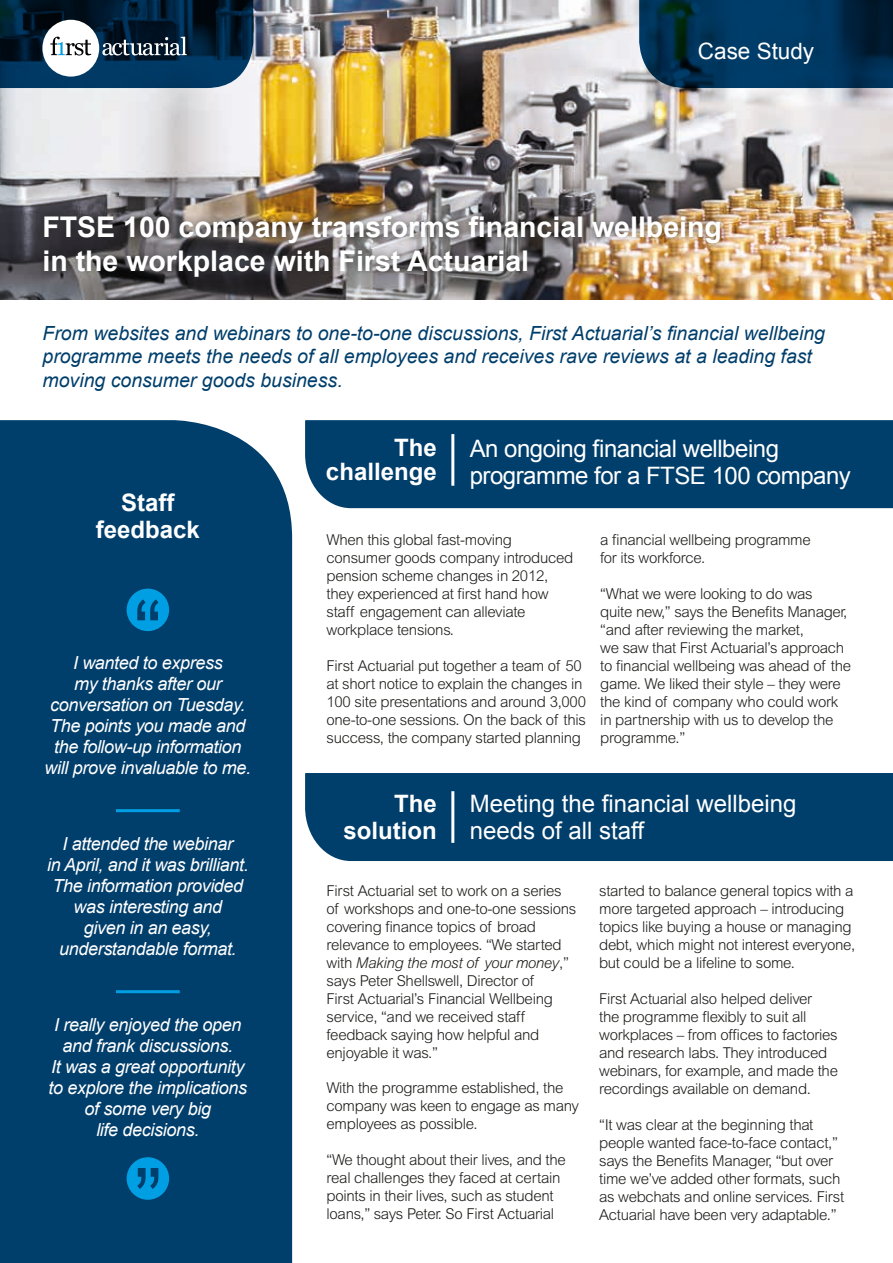
<style>
.page{position:relative;width:893px;height:1263px;background:#fff}
.page>*{position:absolute;margin:0;border:0;box-sizing:border-box;transform-origin:0 0}
.t1{font:700 28.5px/34.2px "Arial";color:#fff}
.t2{font:24px/27px "Arial";letter-spacing:-.02em;color:#fff}
.t3{font:24px/27px "Arial";color:#fff}
.t4{font:700 24px/27px "Arial";color:#fff;text-align:right}
.t5{font:22.5px "Arial";color:#fff}
.t6{font:italic 19.5px/23.4px "Arial";color:#003e6b}
.t7{font:italic 18px/21px "Arial";letter-spacing:-.02em;color:#fff;text-align:center}
.t8{font:300 15px/18px "Arial";letter-spacing:-.02em;color:#1d1d1b}
.s1{font-style:italic}
</style>
<div class="page">
<div style="left:305px;top:773px;width:588px;height:88px;background:#003e6b"></div>
<hr style="left:451px;top:791px;width:3px;height:52px;background:#fff">
<div style="left:0;top:420px;width:292px;height:843px;background:#003e6b"></div>
<img style="left:0;top:0;width:893px;height:300px">
<svg style="left:639px;top:0;width:254px;height:88px;background:#033558"></svg>
<div style="left:37px;top:209px;width:690px;height:75px;background:#1d1d1b;opacity:.6"></div>
<svg style="left:127px;top:589px;width:42px;height:42px;background:#007eba"></svg>
<hr style="left:116px;top:809px;width:64px;height:3px;background:#009fe3">
<hr style="left:116px;top:990px;width:64px;height:3px;background:#009fe3">
<svg style="left:127px;top:1157px;width:42px;height:43px;background:#007db9"></svg>
<div style="left:305px;top:420px;width:588px;height:88px;background:#003e6b"></div>
<hr style="left:451px;top:434px;width:3px;height:52px;background:#fff">
<svg style="left:0;top:0;width:253px;height:88px;background:#24435b"></svg>
<h3 class="t5" style="left:698px;top:36px;width:118px">Case Study</h3>
<h1 class="t1" style="left:42px;top:211px;width:681px">FTSE 100 company transforms financial wellbeing in the workplace with First Actuarial</h1>
<h3 class="t6" style="left:43px;top:322px;width:784px">From websites and webinars to one-to-one discussions, First Actuarial’s financial wellbeing programme meets the needs of all employees and receives rave reviews at a leading fast moving consumer goods business.</h3>
<h2 class="t4" style="left:96px;top:490px;width:106px;text-align:center">Staff feedback</h2>
<p class="t7" style="left:45px;top:653px;width:208px">I wanted to express<br>my thanks after our conversation on Tuesday.<br>The points you made and the follow-up information will prove invaluable to me.</p>
<p class="t7" style="left:47px;top:834px;width:203px">I attended the webinar<br>in April, and it was brilliant.<br>The information provided was interesting and<br>given in an easy, understandable format.</p>
<p class="t7" style="left:48px;top:1015px;width:200px">I really enjoyed the open and frank discussions.<br>It was a great opportunity to explore the implications of some very big<br>life decisions.</p>
<h2 class="t4" style="left:326px;top:437px;width:112px;line-height:24px">The challenge</h2>
<h2 class="t2" style="left:470px;top:436px;width:383px">An ongoing financial wellbeing programme for a FTSE 100 company</h2>
<p class="t8" style="left:327px;top:530px;width:248px">When this global fast-moving consumer goods company introduced pension scheme changes in 2012, they experienced at first hand how staff engagement can alleviate workplace tensions.</p>
<p class="t8" style="left:327px;top:656px;width:261px">First Actuarial put together a team of 50 at short notice to explain the changes in 100 site presentations and around 3,000 one-to-one sessions. On the back of this success, the company started planning</p>
<p class="t8" style="left:600px;top:530px;width:212px">a financial wellbeing programme for its workforce.</p>
<p class="t8" style="left:600px;top:584px;width:252px">“What we were looking to do was<br>quite new,” says the Benefits Manager, “and after reviewing the market,<br>we saw that First Actuarial’s approach to financial wellbeing was ahead of the game. We liked their style – they were the kind of company who could work in partnership with us to develop the programme.”</p>
<h2 class="t4" style="left:343px;top:791px;width:95px">The solution</h2>
<h2 class="t3" style="left:470px;top:790px;width:328px">Meeting the financial wellbeing needs of all staff</h2>
<p class="t8" style="left:327px;top:882px;width:251px">First Actuarial set to work on a series of workshops and one-to-one sessions covering finance topics of broad relevance to employees. “We started with <span class="s1">Making the most of your money</span>,” says Peter Shellswell, Director of<br>First Actuarial’s Financial Wellbeing service, “and we received staff feedback saying how helpful and enjoyable it was.”</p>
<p class="t8" style="left:327px;top:1079px;width:254px">With the programme established, the company was keen to engage as many employees as possible.</p>
<p class="t8" style="left:327px;top:1151px;width:241px">“We thought about their lives, and the real challenges they faced at certain points in their lives, such as student loans,” says Peter. So First Actuarial</p>
<p class="t8" style="left:599px;top:882px;width:258px">started to balance general topics with a more targeted approach – introducing topics like buying a house or managing debt, which might not interest everyone, but could be a lifeline to some.</p>
<p class="t8" style="left:599px;top:990px;width:240px">First Actuarial also helped deliver<br>the programme flexibly to suit all workplaces – from offices to factories and research labs. They introduced webinars, for example, and made the recordings available on demand.</p>
<p class="t8" style="left:599px;top:1116px;width:247px">“It was clear at the beginning that people wanted face-to-face contact,” says the Benefits Manager, “but over time we’ve added other formats, such as webchats and online services. First Actuarial have been very adaptable.”</p>
</div>
